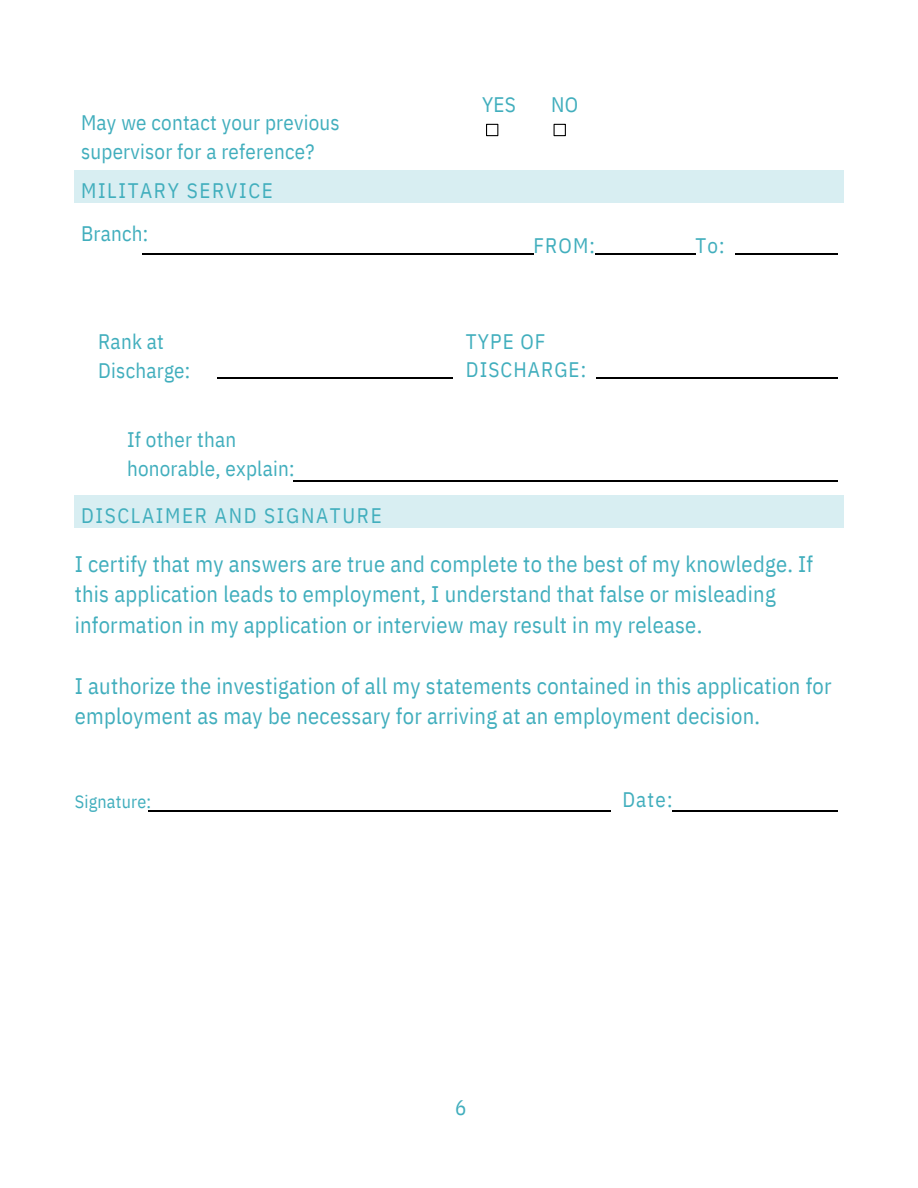
<style>
.page{position:relative;width:918px;height:1188px;background:#fff}
.page>*{position:absolute;margin:0;border:0;box-sizing:border-box;transform-origin:0 0}
.t1{font:22.5px/30.3px "IBM Plex Sans Cond";letter-spacing:.01em;color:#41aebd}
.t2{font:21px/29.2px "IBM Plex Sans Cond";letter-spacing:.01em;color:#41aebd}
.t3{font:21px "IBM Plex Sans Cond";letter-spacing:.08em;color:#41aebd}
.t4{font:21px/28.2px "IBM Plex Sans Cond";letter-spacing:.05em;color:#41aebd}
.t5{font:18px "IBM Plex Sans Cond";letter-spacing:.01em;color:#41aebd}
</style>
<div class="page">
<hr style="left:217px;top:378px;width:235px;height:1px;background:#000">
<div style="left:486px;top:124px;width:12px;height:12px;border:1px solid #000"></div>
<hr style="left:142px;top:253px;width:391px;height:2px;background:#000">
<div style="left:554px;top:124px;width:12px;height:12px;border:1px solid #000"></div>
<hr style="left:148px;top:810px;width:463px;height:1px;background:#000">
<hr style="left:596px;top:253px;width:100px;height:2px;background:#000">
<hr style="left:293px;top:480px;width:544px;height:1px;background:#000">
<hr style="left:596px;top:378px;width:242px;height:1px;background:#000">
<hr style="left:672px;top:810px;width:165px;height:1px;background:#000">
<hr style="left:735px;top:253px;width:102px;height:2px;background:#000">
<div style="left:79px;top:175px;width:761px;height:23px;background:#d8eef2"></div>
<svg style="left:74px;top:170px;width:5px;height:5px"></svg>
<div style="left:79px;top:170px;width:761px;height:5px;background:#d8eef2"></div>
<svg style="left:840px;top:170px;width:4px;height:5px"></svg>
<svg style="left:74px;top:198px;width:5px;height:4px"></svg>
<hr style="left:79px;top:198px;width:761px;height:4px;background:#d8eef2">
<svg style="left:840px;top:198px;width:4px;height:4px"></svg>
<div style="left:74px;top:175px;width:5px;height:23px;background:#d8eef2"></div>
<hr style="left:840px;top:175px;width:4px;height:23px;background:#d8eef2">
<div style="left:79px;top:500px;width:761px;height:23px;background:#d8eef2"></div>
<svg style="left:74px;top:496px;width:5px;height:4px"></svg>
<hr style="left:79px;top:496px;width:761px;height:4px;background:#d8eef2">
<svg style="left:840px;top:496px;width:4px;height:4px"></svg>
<svg style="left:74px;top:523px;width:5px;height:5px"></svg>
<div style="left:79px;top:523px;width:761px;height:5px;background:#d8eef2"></div>
<svg style="left:840px;top:523px;width:4px;height:5px"></svg>
<div style="left:74px;top:500px;width:5px;height:23px;background:#d8eef2"></div>
<hr style="left:840px;top:500px;width:4px;height:23px;background:#d8eef2">
<p class="t2" style="left:81px;top:107px;width:260px">May we contact your previous supervisor for a reference?</p>
<p class="t3" style="left:81px;top:176px;width:193px">MILITARY SERVICE</p>
<p class="t2" style="left:81px;top:218px;width:69px">Branch:</p>
<p class="t2" style="left:98px;top:327px;width:94px">Rank at<br>Discharge:</p>
<p class="t2" style="left:127px;top:425px;width:169px">If other than honorable, explain:</p>
<p class="t3" style="left:81px;top:501px;width:302px">DISCLAIMER AND SIGNATURE</p>
<p class="t2" style="left:482px;top:90px;width:35px">YES</p>
<p class="t2" style="left:551px;top:90px;width:29px">NO</p>
<p class="t2" style="left:533px;top:231px;width:63px">FROM:</p>
<p class="t4" style="left:466px;top:327px;width:122px">TYPE OF<br>DISCHARGE:</p>
<p class="t2" style="left:696px;top:231px;width:31px">To:</p>
<p class="t1" style="left:75px;top:548px;width:740px">I certify that my answers are true and complete to the best of my knowledge. If this application leads to employment, I understand that false or misleading information in my application or interview may result in my release.</p>
<p class="t1" style="left:75px;top:670px;width:758px">I authorize the investigation of all my statements contained in this application for employment as may be necessary for arriving at an employment decision.</p>
<p class="t5" style="left:75px;top:789px;width:78px">Signature:</p>
<p class="t2" style="left:455px;top:1093px;width:13px">6</p>
<p class="t2" style="left:622px;top:784px;width:52px">Date:</p>
</div>
